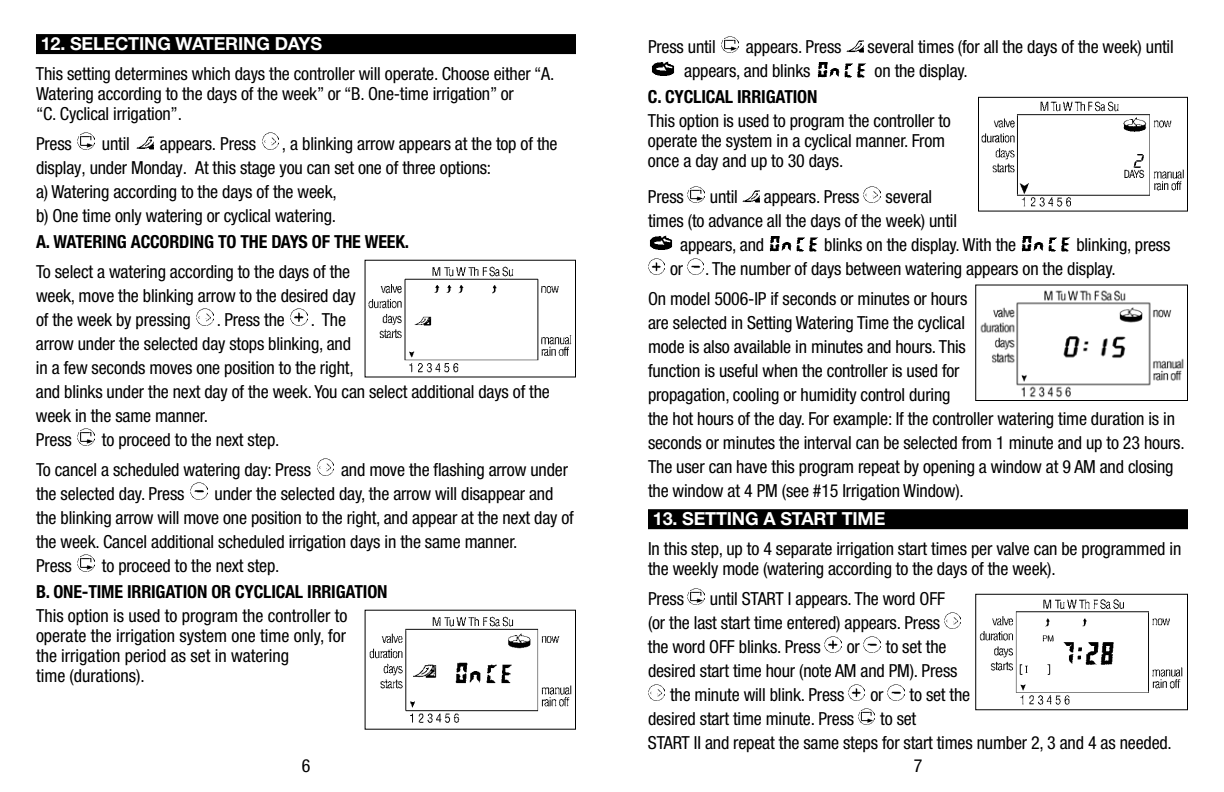
<style>
.page{position:relative;width:1224px;height:792px;background:#fff}
.page>*{position:absolute;margin:0;border:0;box-sizing:border-box;transform-origin:0 0}
.t1{font:condensed 18px/24px "Helvetica Neue";letter-spacing:-.01em;color:#000}
.t2{font:700 condensed 18px "Helvetica Neue";letter-spacing:-.01em;color:#000}
.t3{font:700 18px "Helvetica Neue";letter-spacing:-.01em;color:#fff}
</style>
<div class="page">
<div style="left:36px;top:34px;width:540px;height:20px;background:#000"></div>
<img style="left:78px;top:133px;width:16px;height:17px">
<img style="left:136px;top:136px;width:18px;height:14px">
<img style="left:262px;top:133px;width:17px;height:17px">
<img style="left:197px;top:309px;width:16px;height:17px">
<img style="left:291px;top:309px;width:16px;height:17px">
<img style="left:78px;top:429px;width:16px;height:17px">
<img style="left:317px;top:459px;width:17px;height:17px">
<img style="left:191px;top:483px;width:16px;height:17px">
<img style="left:78px;top:555px;width:16px;height:17px">
<img style="left:369px;top:616px;width:203px;height:107px">
<img style="left:368px;top:266px;width:204px;height:107px">
<div style="left:648px;top:509px;width:540px;height:20px;background:#000"></div>
<img style="left:722px;top:36px;width:16px;height:17px">
<img style="left:846px;top:40px;width:18px;height:13px">
<img style="left:652px;top:61px;width:23px;height:15px">
<img style="left:817px;top:62px;width:49px;height:15px">
<img style="left:688px;top:186px;width:16px;height:17px">
<img style="left:742px;top:190px;width:18px;height:13px">
<img style="left:864px;top:186px;width:16px;height:17px">
<img style="left:650px;top:235px;width:23px;height:15px">
<img style="left:769px;top:236px;width:49px;height:15px">
<img style="left:1021px;top:236px;width:49px;height:15px">
<img style="left:648px;top:258px;width:17px;height:17px">
<img style="left:687px;top:258px;width:17px;height:17px">
<img style="left:688px;top:588px;width:16px;height:17px">
<img style="left:944px;top:612px;width:17px;height:17px">
<img style="left:825px;top:636px;width:16px;height:17px">
<img style="left:864px;top:636px;width:16px;height:17px">
<img style="left:648px;top:684px;width:17px;height:17px">
<img style="left:848px;top:684px;width:17px;height:17px">
<img style="left:888px;top:684px;width:16px;height:17px">
<img style="left:858px;top:708px;width:17px;height:17px">
<img style="left:981px;top:101px;width:203px;height:106px">
<div style="left:978px;top:97px;width:210px;height:115px;border:1px solid #000"></div>
<div style="left:1021px;top:129px;width:56px;height:36px;background:#fff"></div>
<img style="left:980px;top:290px;width:204px;height:108px">
<div style="left:975px;top:285px;width:213px;height:116px;border:1px solid #000"></div>
<img style="left:979px;top:599px;width:204px;height:106px">
<div style="left:975px;top:594px;width:213px;height:116px;border:1px solid #000"></div>
<p class="t3" style="left:41px;top:33px;width:42px">12. SELEC</p>
<p class="t3" style="left:128px;top:33px;width:22px">TING</p>
<p class="t3" style="left:176px;top:33px;width:50px">WATERING</p>
<p class="t3" style="left:275px;top:33px;width:13px">DAYS</p>
<p class="t1" style="left:36px;top:64px;width:520px;line-height:20px">This setting determines which days the controller will operate. Choose either “A.<br>Watering according to the days of the week” or “B. One-time irrigation” or<br>“C. Cyclical irrigation”.</p>
<p class="t1" style="left:36px;top:132px;width:37px">Press</p>
<p class="t1" style="left:102px;top:132px;width:29px">until</p>
<p class="t1" style="left:160px;top:132px;width:98px">appears. Press</p>
<p class="t1" style="left:36px;top:132px;width:523px;text-indent:246px">, a blinking arrow appears at the top of the display, under Monday. At this stage you can set one of three options:<br>a) Watering according to the days of the week,<br>b) One time only watering or cyclical watering.</p>
<p class="t2" style="left:36px;top:231px;width:375px">A. WATERING ACCORDING TO THE DAYS OF THE WEEK.</p>
<p class="t1" style="left:36px;top:260px;width:321px">To select a watering according to the days of the week, move the blinking arrow to the desired day of the week by pressing</p>
<p class="t1" style="left:36px;top:308px;width:515px;text-indent:275px">. The<br>arrow under the selected day stops blinking, and<br>in a few seconds moves one position to the right,<br>and blinks under the next day of the week. You can select additional days of the week in the same manner.<br>Press</p>
<p class="t1" style="left:217px;top:308px;width:70px">. Press the</p>
<p class="t1" style="left:36px;top:425px;width:277px;line-height:30px;text-indent:66px">to proceed to the next step.<br>To cancel a scheduled watering day: Press</p>
<p class="t1" style="left:341px;top:458px;width:228px">and move the flashing arrow under</p>
<p class="t1" style="left:36px;top:482px;width:150px">the selected day. Press</p>
<p class="t1" style="left:36px;top:482px;width:539px;text-indent:179px">under the selected day, the arrow will disappear and the blinking arrow will move one position to the right, and appear at the next day of the week. Cancel additional scheduled irrigation days in the same manner.<br>Press</p>
<p class="t1" style="left:102px;top:554px;width:179px">to proceed to the next step.</p>
<p class="t2" style="left:36px;top:581px;width:353px">B. ONE-TIME IRRIGATION OR CYCLICAL IRRIGATION</p>
<p class="t1" style="left:36px;top:606px;width:313px;line-height:20px">This option is used to program the controller to operate the irrigation system one time only, for the irrigation period as set in watering<br>time (durations).</p>
<p class="t1" style="left:302px;top:753px;width:10px">6</p>
<p class="t1" style="left:648px;top:35px;width:69px">Press until</p>
<p class="t1" style="left:746px;top:35px;width:97px">appears. Press</p>
<p class="t1" style="left:868px;top:35px;width:308px">several times (for all the days of the week) until</p>
<p class="t1" style="left:684px;top:59px;width:128px">appears, and blinks</p>
<p class="t1" style="left:875px;top:59px;width:95px">on the display.</p>
<p class="t2" style="left:648px;top:86px;width:171px">C. CYCLICAL IRRIGATION</p>
<p class="t1" style="left:648px;top:111px;width:304px;line-height:20px">This option is used to program the controller to operate the system in a cyclical manner. From once a day and up to 30 days.</p>
<p class="t1" style="left:648px;top:185px;width:37px">Press</p>
<p class="t1" style="left:710px;top:185px;width:29px">until</p>
<p class="t1" style="left:764px;top:185px;width:97px">appears. Press</p>
<p class="t1" style="left:886px;top:185px;width:48px">several</p>
<p class="t1" style="left:648px;top:209px;width:311px">times (to advance all the days of the week) until</p>
<p class="t1" style="left:680px;top:233px;width:86px">appears, and</p>
<p class="t1" style="left:824px;top:233px;width:194px">blinks on the display. With the</p>
<p class="t1" style="left:670px;top:233px;width:502px;text-indent:406px">blinking, press or . The number of days between watering appears on the display.</p>
<p class="t1" style="left:648px;top:287px;width:538px">On model 5006-IP if seconds or minutes or hours<br>are selected in Setting Watering Time the cyclical<br>mode is also available in minutes and hours. This<br>function is useful when the controller is used for<br>propagation, cooling or humidity control during<br>the hot hours of the day. For example: If the controller watering time duration is in seconds or minutes the interval can be selected from 1 minute and up to 23 hours.<br>The user can have this program repeat by opening a window at 9 AM and closing the window at 4 PM (see #15 Irrigation Window).</p>
<p class="t3" style="left:653px;top:508px;width:85px">13. SETTING</p>
<p class="t3" style="left:763px;top:508px;width:101px">A START TIME</p>
<p class="t1" style="left:648px;top:539px;width:535px;line-height:20px">In this step, up to 4 separate irrigation start times per valve can be programmed in the weekly mode (watering according to the days of the week).</p>
<p class="t1" style="left:648px;top:587px;width:37px">Press</p>
<p class="t1" style="left:648px;top:587px;width:299px;text-indent:62px">until START I appears. The word O FF (or the last start time entered) appears. Press the word OFF blinks. Press</p>
<p class="t1" style="left:847px;top:635px;width:15px">or</p>
<p class="t1" style="left:886px;top:635px;width:62px">to set the</p>
<p class="t1" style="left:648px;top:659px;width:311px">desired start time hour (note AM and PM). Press</p>
<p class="t1" style="left:670px;top:683px;width:176px">the minute will blink. Press</p>
<p class="t1" style="left:870px;top:683px;width:15px">or</p>
<p class="t1" style="left:910px;top:683px;width:62px">to set the</p>
<p class="t1" style="left:648px;top:707px;width:208px">desired start time minute. Press</p>
<p class="t1" style="left:648px;top:707px;width:525px;text-indent:232px">to set<br>START II and repeat the same steps for start times number 2, 3 and 4 as needed.</p>
<p class="t1" style="left:914px;top:753px;width:10px">7</p>
</div>
